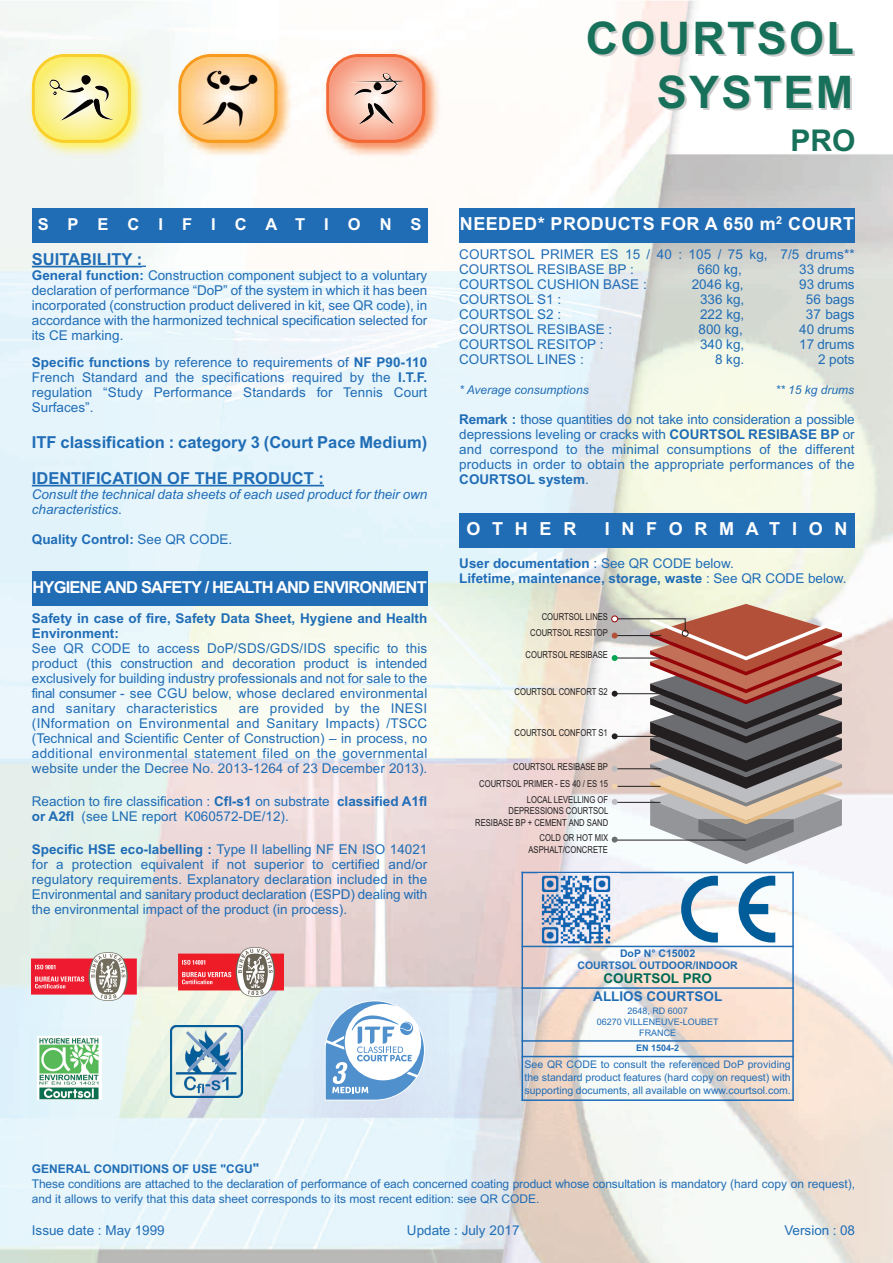
<style>
.page{position:relative;width:893px;height:1263px;background:#fff}
.page>*{position:absolute;margin:0;border:0;box-sizing:border-box;transform-origin:0 0}
.t1{font:700 45px/54px "Arial";letter-spacing:.05em;color:#177059;text-align:right}
.t2{font:700 30px "Arial";color:#177059}
.t3{font:700 18px "Arial";letter-spacing:.025em;color:#fff}
.t4{font:700 18px "Arial";letter-spacing:.65em;color:#fff}
.t5{font:700 16.5px/36px "Arial";color:#206db6}
.t6{font:700 16.5px "Arial";letter-spacing:-.05em;color:#fff}
.t7{font:700 16.5px "Arial";letter-spacing:1.15em;color:#fff}
.t8{font:13.5px/15px "Arial";color:#206db6;text-align:justify}
.t9{font:700 13.5px/15px "Arial";color:#206db6}
.t10{font:italic 13.5px/15px "Arial";letter-spacing:-.005em;color:#206db6}
.t11{font:700 13.5px "Arial";color:#006954}
.t12{font:12px/14.7px "Arial";letter-spacing:-.01em;color:#206db6}
.t13{font:italic 12px "Arial";color:#206db6}
.t14{font:10.5px/12.6px "Arial";color:#206db6;text-align:justify}
.t15{font:700 10.5px/12.6px "Arial";color:#206db6;text-align:center}
.t16{font:9.6px/11.6px "Arial";color:#231f20;text-align:right;scale:.8 1}
.t17{font:9px/10.8px "Arial";color:#206db6;text-align:center}
.t18{font:700 9px "Arial";color:#206db6}
.s1{font-weight:700}
.s2{font-style:normal}
.s3{font-weight:400}
.s4{font-weight:700;font-size:13.5px}
</style>
<div class="page">
<img style="left:0;top:1px;width:893px;height:1262px">
<hr style="left:32px;top:266px;width:110px;height:1px;background:#206db6">
<hr style="left:32px;top:485px;width:292px;height:1px;background:#206db6">
<div style="left:32px;top:208px;width:395px;height:34px;background:#206db6"></div>
<img style="left:31px;top:952px;width:105px;height:49px">
<img style="left:179px;top:948px;width:105px;height:48px">
<img style="left:163px;top:1016px;width:99px;height:104px">
<img style="left:170px;top:1025px;width:73px;height:73px">
<img style="left:314px;top:994px;width:135px;height:126px">
<svg style="left:325px;top:1000px;width:100px;height:100px"></svg>
<div style="left:459px;top:208px;width:396px;height:34px;background:#206db6"></div>
<div style="left:32px;top:572px;width:395px;height:34px;background:#206db6"></div>
<div style="left:30px;top:1030px;width:93px;height:89px;background:#e5f5f9"></div>
<img style="left:38px;top:1037px;width:64px;height:62px">
<img style="left:172px;top:47px;width:124px;height:116px">
<svg style="left:178px;top:54px;width:99px;height:89px;background:#fbc87f"></svg>
<div style="left:459px;top:513px;width:396px;height:34px;background:#206db6"></div>
<hr style="left:521px;top:872px;width:2px;height:229px;background:#206db6">
<hr style="left:792px;top:872px;width:2px;height:229px;background:#206db6">
<hr style="left:521px;top:872px;width:273px;height:1px;background:#206db6">
<hr style="left:521px;top:946px;width:273px;height:1px;background:#206db6">
<hr style="left:521px;top:987px;width:273px;height:2px;background:#206db6">
<hr style="left:521px;top:1040px;width:273px;height:2px;background:#206db6">
<hr style="left:521px;top:1056px;width:273px;height:1px;background:#206db6">
<hr style="left:521px;top:1099px;width:273px;height:2px;background:#206db6">
<img style="left:539px;top:874px;width:80px;height:71px">
<svg style="left:681px;top:876px;width:37px;height:66px"></svg>
<svg style="left:739px;top:876px;width:36px;height:66px"></svg>
<img style="left:25px;top:47px;width:126px;height:116px">
<svg style="left:32px;top:54px;width:99px;height:89px;background:#f9eb7e"></svg>
<img style="left:196px;top:67px;width:63px;height:64px">
<img style="left:49px;top:75px;width:64px;height:46px">
<img style="left:319px;top:47px;width:126px;height:116px">
<svg style="left:326px;top:54px;width:99px;height:89px;background:#f7a68a"></svg>
<img style="left:348px;top:73px;width:56px;height:51px">
<svg style="left:612px;top:604px;width:230px;height:260px"></svg>
<div style="left:611px;top:616px;width:7px;height:6px;border:1px solid #940408;border-radius:50%"></div>
<h1 class="t1" style="left:586px;top:11px;width:270px">COURTSOL<br>SYSTEM</h1>
<h2 class="t2" style="left:790px;top:123px;width:67px">PRO</h2>
<p class="t7" style="left:38px;top:214px;width:385px">SPECIFICATIONS</p>
<h3 class="t3" style="left:460px;top:213px;width:396px">NEEDED* PRODUCTS FOR A 650 m<sup>2</sup> COURT</h3>
<p class="t5" style="left:32px;top:241px;width:112px">SUITABILITY :</p>
<p class="t8" style="left:32px;top:268px;width:397px"><span class="s1">General function:</span> Construction component subject to a voluntary declaration of performance “DoP” of the system in which it has been incorporated (construction product delivered in kit, see QR code), in accordance with the harmonized technical specification selected for its CE marking.</p>
<p class="t8" style="left:32px;top:355px;width:397px"><span class="s1">Specific functions</span> by reference to requirements of <span class="s1">NF P90-110<br></span>French Standard and the specifications required by the <span class="s1">I.T.F. </span>regulation “Study Performance Standards for Tennis Court Surfaces”.</p>
<p class="t5" style="left:32px;top:424px;width:397px">ITF classification : category 3 (Court Pace Medium)<br>IDENTIFICATION OF THE PRODUCT :</p>
<p class="t10" style="left:32px;top:487px;width:397px">Consult the technical data sheets of each used product for their own characteristics<span class="s2">.</span></p>
<p class="t9" style="left:32px;top:532px;width:202px">Quality Control: <span class="s3">See QR CODE.</span></p>
<p class="t6" style="left:32px;top:577px;width:396px">HYGIENE AND SAFETY / HEALTH AND ENVIRONMENT</p>
<p class="t9" style="left:32px;top:611px;width:397px">Safety in case of fire, Safety Data Sheet, Hygiene and Health<br>Environment:</p>
<p class="t8" style="left:32px;top:641px;width:397px">See QR CODE to access DoP/SDS/GDS/IDS specific to this product (this construction and decoration product is intended exclusively for building industry professionals and not for sale to the final consumer - see CGU below, whose declared environmental and sanitary characteristics</p>
<p class="t8" style="left:32px;top:701px;width:397px;text-indent:207px">are provided by the INESI (INformation on Environmental and Sanitary Impacts) /TSCC (Technical and Scientific Center of Construction) – in process, no additional environmental statement filed on the governmental website under the Decree No. 2013-1264 of 23 December 2013).</p>
<p class="t8" style="left:32px;top:794px;width:397px">Reaction to fire classification : <span class="s1">Cfl-s1</span> on substrate <span class="s1">classified A1fl or A2fl</span> (see LNE report K060572-DE/12).</p>
<p class="t8" style="left:32px;top:842px;width:397px"><span class="s1">Specific HSE eco-labelling :</span> Type II labelling NF EN ISO 14021 for a protection equivalent if not superior to certified and/or regulatory requirements. Explanatory declaration included in the Environmental and sanitary product declaration (ESPD) dealing with the environmental impact of the product (in process).</p>
<p class="t8" style="left:459px;top:247px;width:397px">COURTSOL PRIMER ES 15 / 40 : 105 / 75 kg, 7/5 drums**<br>COURTSOL RESIBASE BP :</p>
<p class="t8" style="left:698px;top:262px;width:46px">660 kg,</p>
<p class="t8" style="left:799px;top:262px;width:57px">33 drums</p>
<p class="t8" style="left:459px;top:277px;width:189px">COURTSOL CUSHION BASE :</p>
<p class="t8" style="left:692px;top:277px;width:53px">2046 kg,</p>
<p class="t8" style="left:799px;top:277px;width:57px">93 drums</p>
<p class="t8" style="left:459px;top:292px;width:104px">COURTSOL S1 :</p>
<p class="t8" style="left:700px;top:292px;width:46px">336 kg,</p>
<p class="t8" style="left:806px;top:292px;width:50px">56 bags</p>
<p class="t8" style="left:459px;top:307px;width:104px">COURTSOL S2 :</p>
<p class="t8" style="left:700px;top:307px;width:46px">222 kg,</p>
<p class="t8" style="left:806px;top:307px;width:50px">37 bags</p>
<p class="t8" style="left:459px;top:322px;width:155px">COURTSOL RESIBASE :</p>
<p class="t8" style="left:698px;top:322px;width:46px">800 kg,</p>
<p class="t8" style="left:799px;top:322px;width:57px">40 drums</p>
<p class="t8" style="left:459px;top:337px;width:146px">COURTSOL RESITOP :</p>
<p class="t8" style="left:700px;top:337px;width:46px">340 kg,</p>
<p class="t8" style="left:799px;top:337px;width:57px">17 drums</p>
<p class="t8" style="left:459px;top:352px;width:126px">COURTSOL LINES :</p>
<p class="t8" style="left:715px;top:352px;width:31px">8 kg.</p>
<p class="t8" style="left:818px;top:352px;width:38px">2 pots</p>
<p class="t13" style="left:459px;top:383px;width:131px">* Average consumptions</p>
<p class="t13" style="left:775px;top:383px;width:80px">** 15 kg drums</p>
<p class="t8" style="left:459px;top:412px;width:397px"><span class="s1">Remark :</span> those quantities do not take into consideration a possible depressions leveling or cracks with <span class="s1">COURTSOL RESIBASE BP</span> or and correspond to the minimal consumptions of the different products in order to obtain the appropriate performances of the <span class="s1">COURTSOL system</span>.</p>
<h3 class="t3" style="left:467px;top:518px;width:111px">OTHER</h3>
<h3 class="t4" style="left:605px;top:518px;width:244px">INFORMATION</h3>
<p class="t9" style="left:459px;top:556px;width:389px">User documentation <span class="s3">: See QR CODE below.<br></span>Lifetime, maintenance, storage, waste <span class="s3">: See QR CODE below.</span></p>
<p class="t16" style="left:530px;top:609px;width:99px;line-height:15.9px">COURTSOL LINES<br>COURTSOL RESITOP</p>
<p class="t16" style="left:526px;top:649px;width:105px">COURTSOL RESIBASE</p>
<p class="t16" style="left:514px;top:686px;width:118px">COURTSOL CONFORT S2</p>
<p class="t16" style="left:514px;top:727px;width:118px">COURTSOL CONFORT S1</p>
<p class="t16" style="left:479px;top:758px;width:163px;line-height:17.5px">COURTSOL RESIBASE BP<br>COURTSOL PRIMER - ES 40 / ES 15</p>
<p class="t16" style="left:475px;top:793px;width:168px">LOCAL LEVELLING OF<br>DEPRESSIONS COURTSOL<br>RESIBASE BP + CEMENT AND SAND</p>
<p class="t16" style="left:529px;top:832px;width:101px">COLD OR HOT MIX<br>ASPHALT/CONCRETE</p>
<p class="t15" style="left:578px;top:947px;width:162px">DoP N° C15002<br>COURTSOL OUTDOOR/INDOOR</p>
<p class="t11" style="left:603px;top:970px;width:110px">COURTSOL PRO</p>
<p class="t9" style="left:593px;top:989px;width:130px">ALLIOS COURTSOL</p>
<p class="t17" style="left:597px;top:1006px;width:124px">2648, RD 6007<br>06270 VILLENEUVE-LOUBET<br>FRANCE</p>
<p class="t18" style="left:636px;top:1043px;width:45px">EN 1504-2</p>
<p class="t14" style="left:524px;top:1058px;width:268px">See QR CODE to consult the referenced DoP providing the standard product features (hard copy on request) with supporting documents, all available on www.courtsol.com.</p>
<p class="t12" style="left:32px;top:1162px;width:825px"><span class="s1">GENERAL CONDITIONS OF USE "CGU</span><span class="s4">"<br></span>These conditions are attached to the declaration of performance of each concerned coating product whose consultation is mandatory (hard copy on request), and it allows to verify that this data sheet corresponds to its most recent edition: see QR CODE.</p>
<p class="t8" style="left:32px;top:1222px;width:134px">Issue date : May 1999</p>
<p class="t8" style="left:407px;top:1222px;width:114px">Update : July 2017</p>
<p class="t8" style="left:784px;top:1222px;width:72px">Version : 08</p>
</div>
